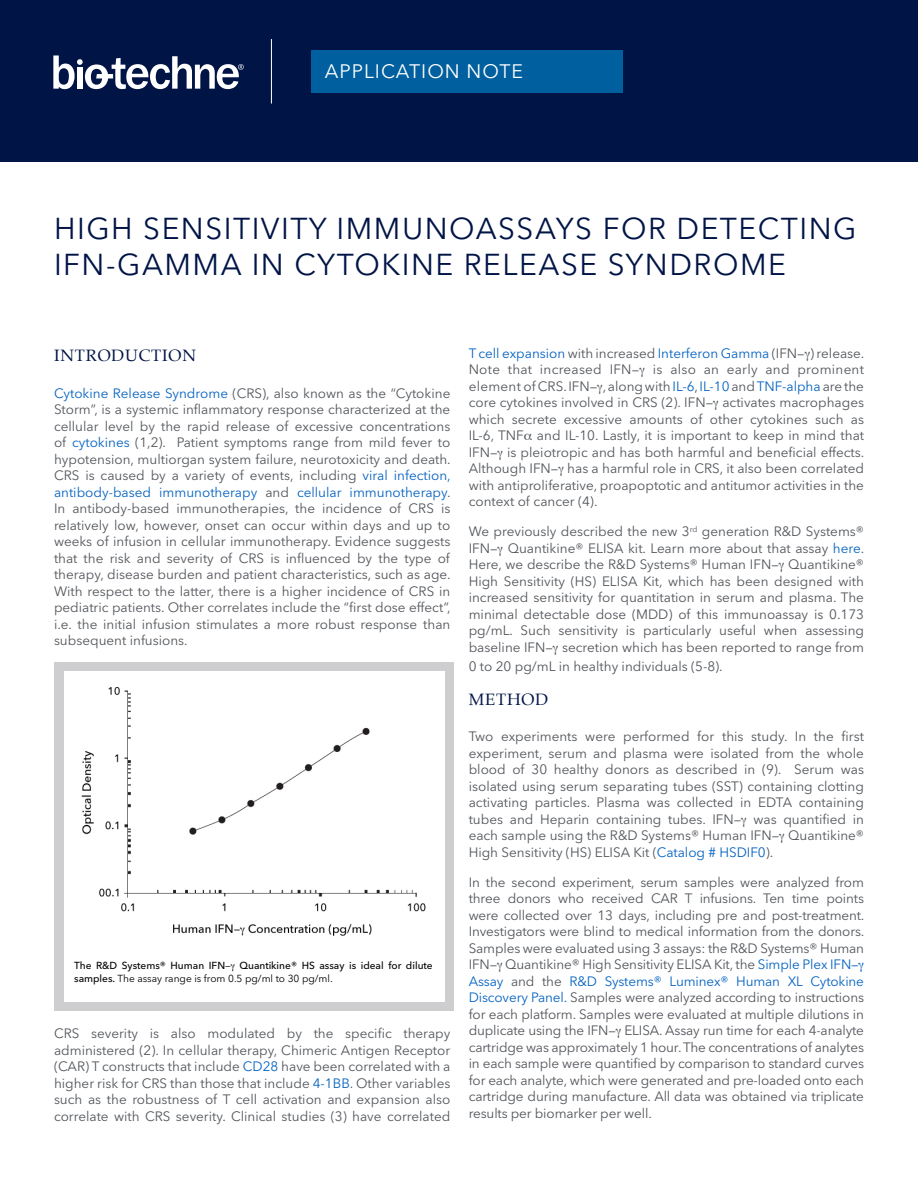
<style>
.page{position:relative;width:918px;height:1188px;background:#fff}
.page>*{position:absolute;margin:0;border:0;box-sizing:border-box;transform-origin:0 0}
.t1{font:30px/36px "Avenir Next LT Pro";letter-spacing:.05em;color:#001446}
.t2{font:19.5px "Avenir Next";letter-spacing:.05em;color:#fff}
.t3{font:16.5px "Palatino";letter-spacing:.05em;color:#001446}
.t4{font:13.5px/16.5px "Avenir Next LT Pro";letter-spacing:-.01em;color:#52555b;text-align:justify}
.t5{font:500 10.2px/13px "Avenir Next LT Pro";color:#000}
.s1{color:#0563c1}
.s2{font-weight:400}
</style>
<div class="page">
<div style="left:0;top:0;width:918px;height:162px;background:#001446"></div>
<hr style="left:271px;top:39px;width:1px;height:65px;background:#fff">
<div style="left:54px;top:662px;width:399px;height:349px;background:#cecdcf"></div>
<div style="left:64px;top:671px;width:380px;height:331px;background:#fff"></div>
<img style="left:81px;top:687px;width:345px;height:249px">
<div style="left:311px;top:50px;width:312px;height:43px;background:#005f9e"></div>
<svg style="left:53px;top:55px;width:191px;height:34px"></svg>
<h2 class="t2" style="left:325px;top:55px;width:200px">APPLICATION NOTE</h2>
<h1 class="t1" style="left:54px;top:210px;width:804px">HIGH SENSITIVITY IMMUNOASSAYS FOR DETECTING<br>IFN-GAMMA IN CYTOKINE RELEASE SYNDROME</h1>
<p class="t3" style="left:54px;top:342px;width:144px">INTRODUCTION</p>
<p class="t4" style="left:54px;top:385px;width:398px"><span class="s1">Cytokine Release Syndrome</span> (CRS), also known as the “Cytokine Storm”, is a systemic inflammatory response characterized at the cellular level by the rapid release of excessive concentrations of <span class="s1">cytokines</span> (1,2). Patient symptoms range from mild fever to hypotension, multiorgan system failure, neurotoxicity and death.<br>CRS is caused by a variety of events, including <span class="s1">viral infection, antibody-based immunotherapy</span> and <span class="s1">cellular immunotherapy</span>.<br>In antibody-based immunotherapies, the incidence of CRS is relatively low, however, onset can occur within days and up to weeks of infusion in cellular immunotherapy. Evidence suggests that the risk and severity of CRS is influenced by the type of therapy, disease burden and patient characteristics, such as age.<br>With respect to the latter, there is a higher incidence of CRS in pediatric patients. Other correlates include the “first dose effect”, i.e. the initial infusion stimulates a more robust response than subsequent infusions.</p>
<p class="t5" style="left:74px;top:959px;width:360px;text-indent:165px">Quantikine® HS assay is ideal for dilute samples. <span class="s2">The assay range is from 0.5 pg/ml to 30 pg/ml.</span></p>
<p class="t5" style="left:74px;top:959px;width:153px">The R&amp;D Systems® Human IFN</p>
<p class="t4" style="left:54px;top:1025px;width:398px">CRS severity is also modulated by the specific therapy administered (2). In cellular therapy, Chimeric Antigen Receptor (CAR) T constructs that include <span class="s1">CD28</span> have been correlated with a higher risk for CRS than those that include <span class="s1">4-1BB</span>. Other variables such as the robustness of T cell activation and expansion also correlate with CRS severity. Clinical studies (3) have correlated</p>
<p class="t4" style="left:469px;top:345px;width:397px"><span class="s1">T cell expansion</span> with increased <span class="s1">Interferon Gamma</span> (IFN ) release.<br>Note that increased IFN</p>
<p class="t4" style="left:469px;top:361px;width:397px;text-indent:184px">is also an early and prominent element of CRS. IFN , along with <span class="s1">IL-6</span>, <span class="s1">IL-10</span> and <span class="s1">TNF-alpha</span> are the core cytokines involved in CRS (2). IFN activates macrophages which secrete excessive amounts of other cytokines such as IL-6, TNF and IL-10. Lastly, it is important to keep in mind that IFN</p>
<p class="t4" style="left:469px;top:444px;width:397px;text-indent:38px">is pleiotropic and has both harmful and beneficial effects.<br>Although IFN has a harmful role in CRS, it also been correlated with antiproliferative, proapoptotic and antitumor activities in the context of cancer (4).</p>
<p class="t4" style="left:469px;top:523px;width:397px">We previously described the new 3<sup>rd</sup> generation R&amp;D Systems®<br>IFN</p>
<p class="t4" style="left:469px;top:540px;width:397px;text-indent:39px">Quantikine® ELISA kit. Learn more about that assay <span class="s1">here</span>.<br>Here, we describe the R&amp;D Systems® Human IFN Quantikine® High Sensitivity (HS) ELISA Kit, which has been designed with increased sensitivity for quantitation in serum and plasma. The minimal detectable dose (MDD) of this immunoassay is 0.173 pg/mL. Such sensitivity is particularly useful when assessing baseline IFN secretion which has been reported to range from</p>
<p class="t4" style="left:469px;top:658px;width:256px">0 to 20 pg/mL in healthy individuals (5-8).</p>
<p class="t3" style="left:469px;top:685px;width:81px">METHOD</p>
<p class="t4" style="left:469px;top:729px;width:397px">Two experiments were performed for this study. In the first experiment, serum and plasma were isolated from the whole blood of 30 healthy donors as described in (9). Serum was isolated using serum separating tubes (SST) containing clotting activating particles. Plasma was collected in EDTA containing tubes and Heparin containing tubes. IFN</p>
<p class="t4" style="left:469px;top:811px;width:397px;text-indent:285px">was quantified in each sample using the R&amp;D Systems® Human IFN Quantikine® High Sensitivity (HS) ELISA Kit (<span class="s1">Catalog # HSDIF0</span>).</p>
<p class="t4" style="left:469px;top:874px;width:397px;text-align:left">In the second experiment, serum samples were analyzed from three donors who received CAR T infusions. Ten time points were collected over 13 days, including pre and post-treatment.<br>Investigators were blind to medical information from the donors.<br>Samples were evaluated using 3 assays: the R&amp;D Systems® Human IFN Quantikine® High Sensitivity ELISA Kit, the <span class="s1">Simple Plex IFN Assay</span> and the <span class="s1">R&amp;D Systems® Luminex® Human XL Cytokine Discovery Panel.</span> Samples were analyzed according to instructions for each platform. Samples were evaluated at multiple dilutions in duplicate using the IFN ELISA. Assay run time for each 4-analyte cartridge was approximately 1 hour. The concentrations of analytes in each sample were quantified by comparison to standard curves for each analyte, which were generated and pre-loaded onto each cartridge during manufacture. All data was obtained via triplicate results per biomarker per well.</p>
</div>
